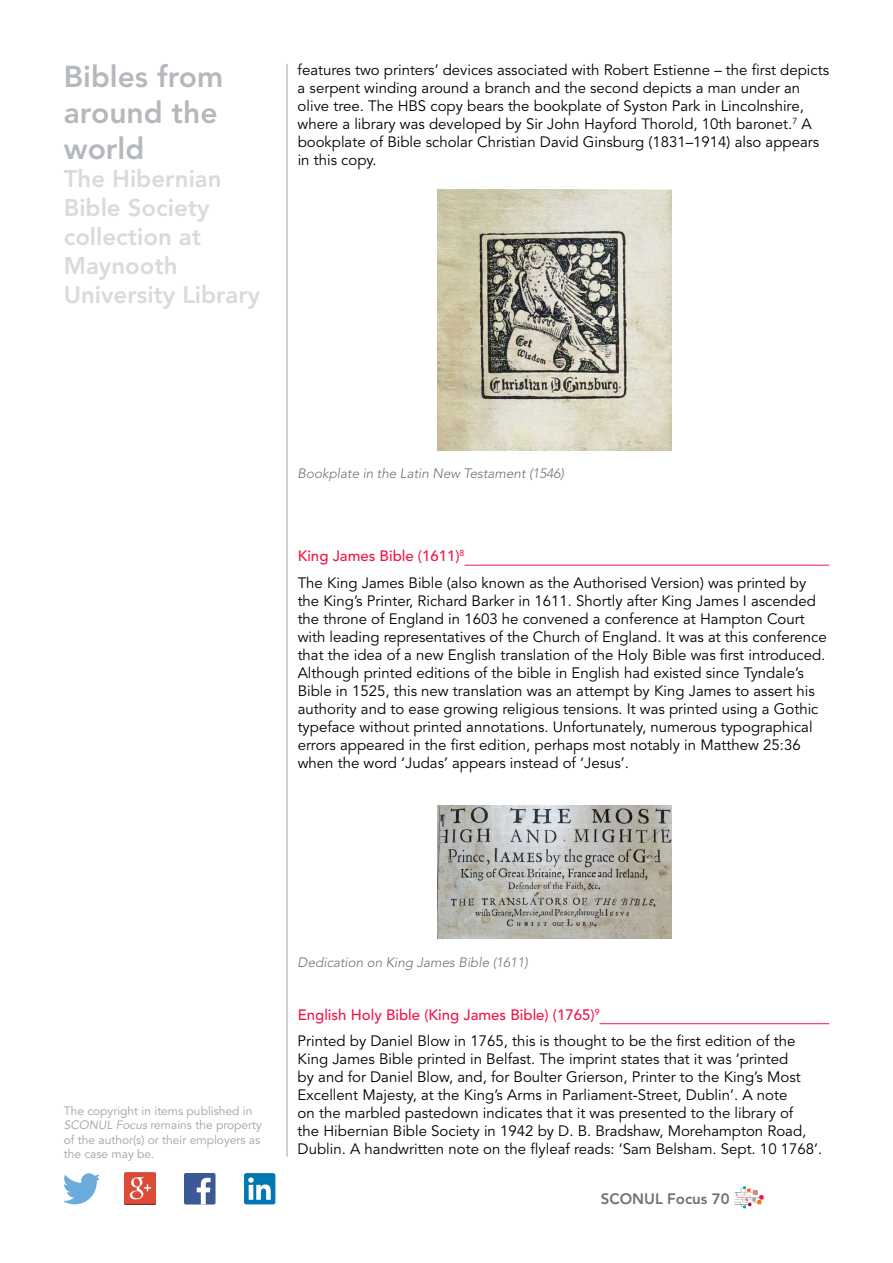
<style>
.page{position:relative;width:893px;height:1263px;background:#fff}
.page>*{position:absolute;margin:0;border:0;box-sizing:border-box;transform-origin:0 0}
.t1{font:800 30px/36px "Avenir";color:#b5b9bd}
.t2{font:800 24px/28.8px "Avenir";color:#dadadb}
.t3{font:15px/18px "Avenir";color:#000}
.t4{font:800 15px "Avenir";color:#6a737b}
.t5{font:italic 300 13.5px "Avenir";color:#6a737b}
.t6{font:12px/14.4px "Avenir";color:#a1a1a4}
.s1{font-weight:500;color:#ed1849}
.s2{font-style:italic}
</style>
<div class="page">
<svg style="left:64px;top:1173px;width:35px;height:31px"></svg>
<img style="left:124px;top:1173px;width:32px;height:32px">
<div style="left:184px;top:1173px;width:32px;height:31px;background:#3b5897;border-radius:2px"></div>
<svg style="left:197px;top:1178px;width:14px;height:26px"></svg>
<div style="left:244px;top:1173px;width:31px;height:31px;background:#0076b3;border-radius:2px"></div>
<svg style="left:248px;top:1177px;width:23px;height:23px"></svg>
<hr style="left:287px;top:64px;width:1px;height:1093px;background:#a1a1a4">
<svg style="left:734px;top:1186px;width:30px;height:22px"></svg>
<hr style="left:298px;top:565px;width:531px;height:1px;background:#ed1849">
<div style="left:298px;top:553px;width:166px;height:16px;background:#fff"></div>
<hr style="left:298px;top:1023px;width:531px;height:1px;background:#ed1849">
<div style="left:298px;top:1011px;width:301px;height:17px;background:#fff"></div>
<img style="left:437px;top:189px;width:235px;height:262px">
<img style="left:437px;top:805px;width:235px;height:133px">
<h1 class="t1" style="left:64px;top:58px;width:161px">Bibles from around the world</h1>
<h2 class="t2" style="left:64px;top:165px;width:198px">The Hibernian<br>Bible Society collection at<br>Maynooth<br>University Library</h2>
<p class="t3" style="left:298px;top:61px;width:533px">features two printers’ devices associated with Robert Estienne – the first depicts a serpent winding around a branch and the second depicts a man under an olive tree. The HBS copy bears the bookplate of Syston Park in Lincolnshire, where a library was developed by Sir John Hayford Thorold, 10th baronet.<sup>7</sup> A bookplate of Bible scholar Christian David Ginsburg (1831–1914) also appears in this copy.</p>
<p class="t5" style="left:298px;top:465px;width:268px">Bookplate in the Latin New Testament (1546)</p>
<p class="t3" style="left:298px;top:543px;width:510px;line-height:26.5px"><span class="s1">King James Bible (1611)</span><sup>8<br></sup>The King James Bible (also known as the Authorised Version) was printed by</p>
<p class="t3" style="left:298px;top:592px;width:530px">the King’s Printer, Richard Barker in 1611. Shortly after King James I ascended the throne of England in 1603 he convened a conference at Hampton Court with leading representatives of the Church of England. It was at this conference that the idea of a new English translation of the Holy Bible was first introduced.<br>Although printed editions of the bible in English had existed since Tyndale’s Bible in 1525, this new translation was an attempt by King James to assert his authority and to ease growing religious tensions. It was printed using a Gothic typeface without printed annotations. Unfortunately, numerous typographical errors appeared in the first edition, perhaps most notably in Matthew 25:36 when the word ‘Judas’ appears instead of ‘Jesus’.</p>
<p class="t6" style="left:64px;top:1104px;width:200px">The copyright in items published in<br><span class="s2">SCONUL Focus</span> remains the property of the author(s) or their employers as the case may be.</p>
<p class="t5" style="left:298px;top:954px;width:232px">Dedication on King James Bible (1611)</p>
<p class="t3" style="left:298px;top:1002px;width:499px;line-height:26.5px"><span class="s1">English Holy Bible (King James Bible) (1765)</span><sup>9<br></sup>Printed by Daniel Blow in 1765, this is thought to be the first edition of the</p>
<p class="t3" style="left:298px;top:1050px;width:526px">King James Bible printed in Belfast. The imprint states that it was ‘printed<br>by and for Daniel Blow, and, for Boulter Grierson, Printer to the King’s Most Excellent Majesty, at the King’s Arms in Parliament-Street, Dublin’. A note<br>on the marbled pastedown indicates that it was presented to the library of<br>the Hibernian Bible Society in 1942 by D. B. Bradshaw, Morehampton Road, Dublin. A handwritten note on the flyleaf reads: ‘Sam Belsham. Sept. 10 1768’.</p>
<p class="t4" style="left:601px;top:1190px;width:130px">SCONUL Focus 70</p>
</div>
